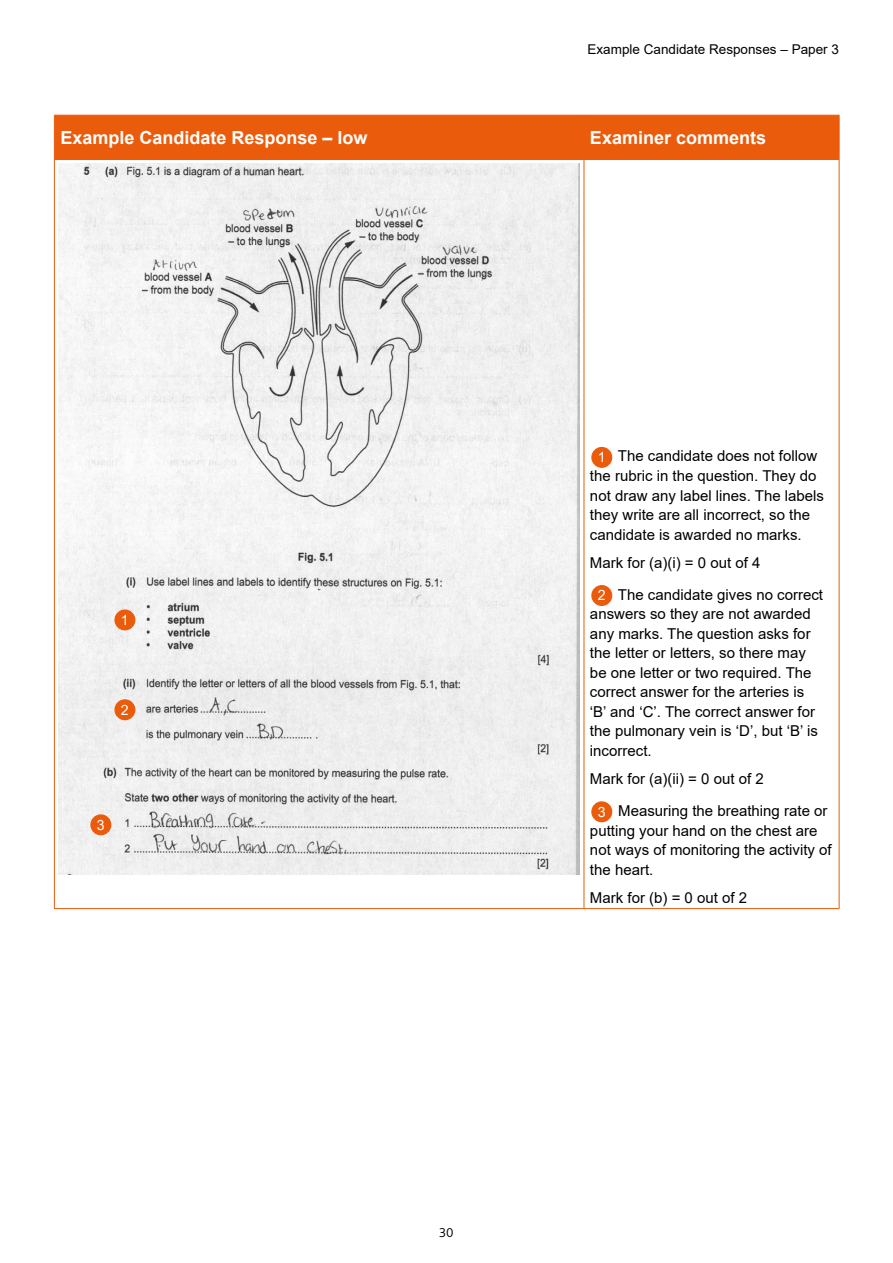
<style>
.page{position:relative;width:893px;height:1263px;background:#fff}
.page>*{position:absolute;margin:0;border:0;box-sizing:border-box;transform-origin:0 0}
.Table_heading_white{font:700 18px "Arial";color:#fff}
.Examiner_comments{font:15px/19.5px "Arial";color:#000}
.t1{font:14.25px "Arial";color:#fff}
.t2{font:13.5px "Arial";color:#000}
.t3{font:300 13.5px "Bliss Pro";color:#000}
</style>
<div class="page">
<div style="left:55px;top:116px;width:784px;height:43px;background:#ea5c0c"></div>
<hr style="left:54px;top:116px;width:1px;height:43px;background:#ea5c0c">
<hr style="left:54px;top:115px;width:530px;height:1px;background:#ea5c0c">
<hr style="left:54px;top:159px;width:530px;height:1px;background:#ea5c0c">
<hr style="left:584px;top:116px;width:1px;height:43px;background:#ea5c0c">
<hr style="left:584px;top:115px;width:255px;height:1px;background:#ea5c0c">
<hr style="left:839px;top:116px;width:1px;height:43px;background:#ea5c0c">
<hr style="left:584px;top:159px;width:255px;height:1px;background:#ea5c0c">
<hr style="left:54px;top:160px;width:1px;height:748px;background:#ea5c0c">
<hr style="left:54px;top:908px;width:530px;height:1px;background:#ea5c0c">
<hr style="left:584px;top:160px;width:1px;height:748px;background:#ea5c0c">
<hr style="left:839px;top:160px;width:1px;height:748px;background:#ea5c0c">
<hr style="left:584px;top:908px;width:255px;height:1px;background:#ea5c0c">
<img style="left:59px;top:164px;width:521px;height:710px">
<div style="left:592px;top:448px;width:20px;height:19px;background:#ea5c0c;border-radius:50%"></div>
<div style="left:591px;top:447px;width:21px;height:21px;border:1px solid #ea5c0c;border-radius:50%"></div>
<div style="left:592px;top:586px;width:20px;height:19px;background:#ea5c0c;border-radius:50%"></div>
<div style="left:591px;top:585px;width:21px;height:21px;border:1px solid #ea5c0c;border-radius:50%"></div>
<div style="left:592px;top:802px;width:20px;height:20px;background:#ea5c0c;border-radius:50%"></div>
<div style="left:591px;top:801px;width:21px;height:21px;border:1px solid #ea5c0c;border-radius:50%"></div>
<div style="left:115px;top:610px;width:20px;height:20px;background:#ea5c0c;border-radius:50%"></div>
<div style="left:114px;top:609px;width:21px;height:21px;border:1px solid #ea5c0c;border-radius:50%"></div>
<div style="left:91px;top:815px;width:20px;height:20px;background:#ea5c0c;border-radius:50%"></div>
<div style="left:90px;top:814px;width:21px;height:21px;border:1px solid #ea5c0c;border-radius:50%"></div>
<div style="left:115px;top:700px;width:20px;height:19px;background:#ea5c0c;border-radius:50%"></div>
<div style="left:114px;top:699px;width:21px;height:21px;border:1px solid #ea5c0c;border-radius:50%"></div>
<p class="t2" style="left:588px;top:40px;width:253px">Example Candidate Responses – Paper 3</p>
<p class="Table_heading_white" style="left:60px;top:125px;width:309px">Example Candidate Response – low</p>
<p class="Table_heading_white" style="left:590px;top:125px;width:178px">Examiner comments</p>
<p class="t1" style="left:121px;top:610px;width:9px">1</p>
<p class="t1" style="left:121px;top:700px;width:9px">2</p>
<p class="t1" style="left:97px;top:815px;width:9px">3</p>
<p class="t3" style="left:439px;top:1224px;width:16px">30</p>
<p class="Examiner_comments" style="left:590px;top:446px;width:236px;text-indent:28px">The candidate does not follow the rubric in the question. They do not draw any label lines. The labels they write are all incorrect, so the candidate is awarded no marks.</p>
<p class="Examiner_comments" style="left:590px;top:552px;width:172px">Mark for (a)(i) = 0 out of 4</p>
<p class="t1" style="left:598px;top:585px;width:9px">2</p>
<p class="t1" style="left:598px;top:447px;width:9px">1</p>
<p class="Examiner_comments" style="left:590px;top:585px;width:235px;text-indent:28px">The candidate gives no correct answers so they are not awarded any marks. The question asks for the letter or letters, so there may be one letter or two required. The correct answer for the arteries is ‘B’ and ‘C’. The correct answer for the pulmonary vein is ‘D’, but ‘B’ is incorrect.</p>
<p class="Examiner_comments" style="left:590px;top:769px;width:175px">Mark for (a)(ii) = 0 out of 2</p>
<p class="t1" style="left:598px;top:802px;width:9px">3</p>
<p class="Examiner_comments" style="left:590px;top:801px;width:243px;text-indent:28px">Measuring the breathing rate or putting your hand on the chest are not ways of monitoring the activity of the heart.</p>
<p class="Examiner_comments" style="left:590px;top:887px;width:159px">Mark for (b) = 0 out of 2</p>
</div>
